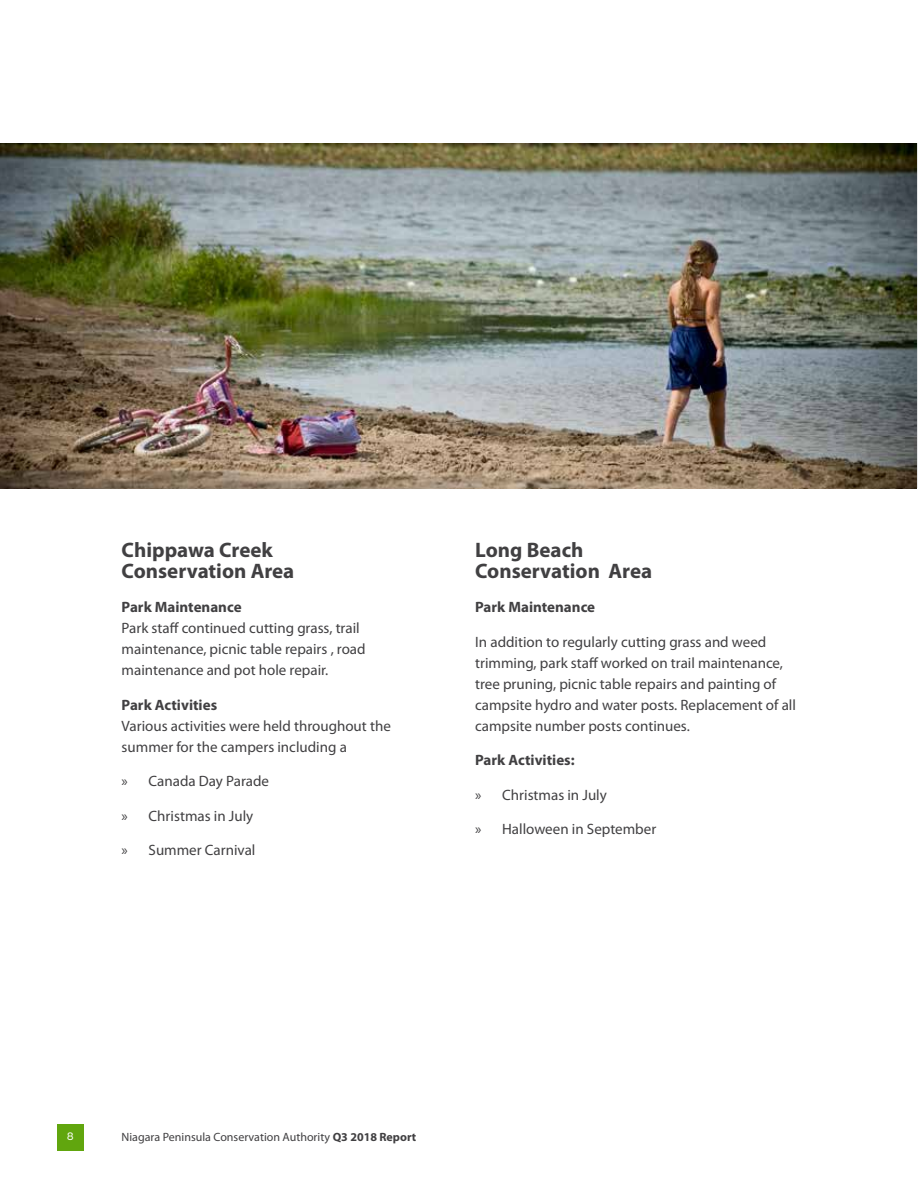
<style>
.page{position:relative;width:918px;height:1188px;background:#fff}
.page>*{position:absolute;margin:0;border:0;box-sizing:border-box;transform-origin:0 0}
.t1{font:700 21px/21px "Myriad Pro";color:#414042}
.t2{font:15px/21px "Myriad Pro";color:#414042}
.t3{font:700 15px "Myriad Pro";color:#414042}
.t4{font:12px "Myriad Pro";color:#414042}
.t5{font:10.5px "Sanchez";color:#fff}
.s1{font-weight:700}
</style>
<div class="page">
<img style="left:0;top:144px;width:916px;height:344px">
<div style="left:57px;top:1124px;width:27px;height:26px;background:#61a60e"></div>
<h1 class="t1" style="left:122px;top:540px;width:174px">Chippawa Creek<br>Conservation Area</h1>
<p class="t3" style="left:122px;top:599px;width:122px">Park Maintenance</p>
<p class="t2" style="left:122px;top:618px;width:246px">Park staff continued cutting grass, trail maintenance, picnic table repairs , road maintenance and pot hole repair.</p>
<p class="t3" style="left:122px;top:696px;width:97px">Park Activities</p>
<p class="t2" style="left:122px;top:716px;width:271px">Various activities were held throughout the summer for the campers including a</p>
<p class="t2" style="left:122px;top:771px;width:149px">» Canada Day Parade</p>
<p class="t2" style="left:122px;top:806px;width:133px">» Christmas in July</p>
<p class="t2" style="left:122px;top:840px;width:135px">» Summer Carnival</p>
<h1 class="t1" style="left:475px;top:540px;width:178px">Long Beach<br>Conservation Area</h1>
<p class="t3" style="left:475px;top:599px;width:122px">Park Maintenance</p>
<p class="t2" style="left:475px;top:632px;width:322px">In addition to regularly cutting grass and weed trimming, park staff worked on trail maintenance, tree pruning, picnic table repairs and painting of campsite hydro and water posts. Replacement of all campsite number posts continues.</p>
<p class="t3" style="left:475px;top:752px;width:101px">Park Activities:</p>
<p class="t2" style="left:475px;top:785px;width:133px">» Christmas in July</p>
<p class="t2" style="left:475px;top:819px;width:183px">» Halloween in September</p>
<p class="t5" style="left:67px;top:1130px;width:8px">8</p>
<p class="t4" style="left:122px;top:1130px;width:296px">Niagara Peninsula Conservation Authority <span class="s1">Q3 2018 Report</span></p>
</div>
